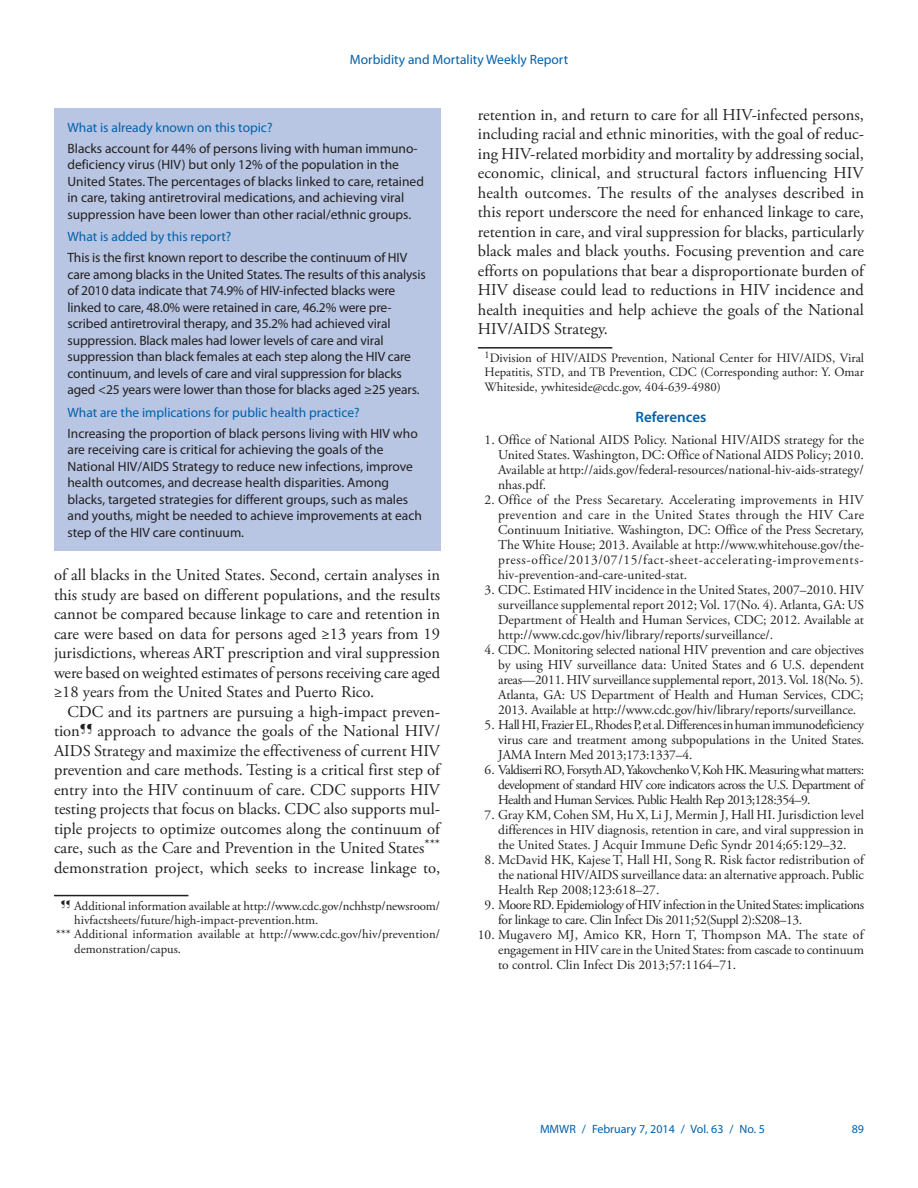
<style>
.page{position:relative;width:918px;height:1188px;background:#fff}
.page>*{position:absolute;margin:0;border:0;box-sizing:border-box;transform-origin:0 0}
.body_copy{font:16.5px/19.5px "Adobe Garamond Pro";color:#231f20;text-align:justify}
.headline3{font:600 15px "Myriad Pro";color:#0161ab}
.reference_text_1-99{font:13.5px/15px "Adobe Garamond Pro";letter-spacing:-.01em;color:#231f20;text-align:justify}
.fb_answer{font:13.5px/16.5px "Myriad Pro";letter-spacing:-.005em;color:#231f20}
.fb_question{font:13.5px "Myriad Pro";color:#0161ab}
.reference_text_1-99-2{font:13.5px/15px "Adobe Garamond Pro";letter-spacing:-.03em;color:#231f20}
.footnote_w_rule_text{font:12.75px/14.2px "Adobe Garamond Pro";color:#231f20;text-align:justify}
.footnote_no_rule_tex{font:12.75px/14.2px "Adobe Garamond Pro";letter-spacing:.005em;color:#231f20}
.t1{font:12px "Myriad Pro";color:#0161ab}
</style>
<div class="page">
<hr style="left:478px;top:347px;width:134px;height:2px;background:#231f20">
<div style="left:54px;top:108px;width:386px;height:442px;background:#b8c6e3"></div>
<hr style="left:54px;top:895px;width:134px;height:1px;background:#231f20">
<p class="fb_question" style="left:350px;top:51px;width:220px">Morbidity and Mortality Weekly Report</p>
<p class="fb_question" style="left:68px;top:119px;width:206px">What is already known on this topic?</p>
<p class="fb_answer" style="left:68px;top:140px;width:358px">Blacks account for 44% of persons living with human immuno&shy;deficiency virus (HIV) but only 12% of the population in the United States. The percentages of blacks linked to care, retained in care, taking antiretroviral medications, and achieving viral suppression have been lower than other racial/ethnic groups.</p>
<p class="fb_question" style="left:68px;top:228px;width:165px">What is added by this report?</p>
<p class="fb_answer" style="left:68px;top:249px;width:360px">This is the first known report to describe the continuum of HIV care among blacks in the United States. The results of this analysis of 2010 data indicate that 74.9% of HIV-infected blacks were linked to care, 48.0% were retained in care, 46.2% were pre&shy;scribed antiretroviral therapy, and 35.2% had achieved viral suppression. Black males had lower levels of care and viral suppression than black females at each step along the HIV care continuum, and levels of care and viral suppression for blacks aged &lt;25 years were lower than those for blacks aged ≥25 years.</p>
<p class="fb_question" style="left:68px;top:404px;width:294px">What are the implications for public health practice?</p>
<p class="fb_answer" style="left:68px;top:425px;width:356px">Increasing the proportion of black persons living with HIV who are receiving care is critical for achieving the goals of the National HIV/AIDS Strategy to reduce new infections, improve health outcomes, and decrease health disparities. Among blacks, targeted strategies for different groups, such as males and youths, might be needed to achieve improvements at each step of the HIV care continuum.</p>
<p class="body_copy" style="left:54px;top:566px;width:388px">of all blacks in the United States. Second, certain analyses in this study are based on different populations, and the results cannot be compared because linkage to care and retention in care were based on data for persons aged ≥13 years from 19 jurisdictions, whereas ART prescription and viral suppression were based on weighted estimates of persons receiving care aged ≥18 years from the United States and Puerto Rico.</p>
<p class="body_copy" style="left:54px;top:702px;width:388px;text-indent:13px">CDC and its partners are pursuing a high-impact preven&shy;tion<sup>¶¶</sup> approach to advance the goals of the National HIV/ AIDS Strategy and maximize the effectiveness of current HIV prevention and care methods. Testing is a critical first step of entry into the HIV continuum of care. CDC supports HIV testing projects that focus on blacks. CDC also supports mul&shy;tiple projects to optimize outcomes along the continuum of care, such as the Care and Prevention in the United States<sup>*** </sup>demonstration project, which seeks to increase linkage to,</p>
<p class="footnote_w_rule_text" style="left:74px;top:899px;width:367px;text-indent:-14px"><sup>¶¶</sup> Additional information available at http://www.cdc.gov/nchhstp/newsroom/ hivfactsheets/future/high-impact-prevention.htm.</p>
<p class="footnote_no_rule_tex" style="left:74px;top:928px;width:367px;text-indent:-19px">*** Additional information available at http://www.cdc.gov/hiv/prevention/ demonstration/capus.</p>
<p class="body_copy" style="left:478px;top:106px;width:388px">retention in, and return to care for all HIV-infected persons, including racial and ethnic minorities, with the goal of reduc&shy;ing HIV-related morbidity and mortality by addressing social, economic, clinical, and structural factors influencing HIV health outcomes. The results of the analyses described in this report underscore the need for enhanced linkage to care, retention in care, and viral suppression for blacks, particularly black males and black youths. Focusing prevention and care efforts on populations that bear a disproportionate burden of HIV disease could lead to reductions in HIV incidence and health inequities and help achieve the goals of the National HIV/AIDS Strategy.</p>
<p class="footnote_w_rule_text" style="left:485px;top:351px;width:381px"><sup>1</sup>Division of HIV/AIDS Prevention, National Center for HIV/AIDS, Viral Hepatitis, STD, and TB Prevention, CDC (Corresponding author: Y. Omar Whiteside, ywhiteside@cdc.gov, 404-639-4980)</p>
<p class="headline3" style="left:636px;top:408px;width:72px">References</p>
<p class="reference_text_1-99" style="left:498px;top:433px;width:367px;text-indent:-14px">1. Office of National AIDS Policy. National HIV/AIDS strategy for the United States. Washington, DC: Office of National AIDS Policy; 2010.<br>Available at http://aids.gov/federal-resources/national-hiv-aids-strategy/ nhas.pdf.</p>
<p class="reference_text_1-99" style="left:498px;top:493px;width:367px;text-indent:-14px">2. Office of the Press Secaretary. Accelerating improvements in HIV prevention and care in the United States through the HIV Care Continuum Initiative. Washington, DC: Office of the Press Secretary, The White House; 2013. Available at http://www.whitehouse.gov/the&shy;press-office/2013/07/15/fact-sheet-accelerating-improvements&shy;hiv-prevention-and-care-united-stat.</p>
<p class="reference_text_1-99" style="left:498px;top:583px;width:368px;text-indent:-14px">3. CDC. Estimated HIV incidence in the United States, 2007–2010. HIV surveillance supplemental report 2012; Vol. 17(No. 4). Atlanta, GA: US Department of Health and Human Services, CDC; 2012. Available at http://www.cdc.gov/hiv/library/reports/surveillance/.</p>
<p class="reference_text_1-99" style="left:498px;top:643px;width:368px;text-indent:-14px">4. CDC. Monitoring selected national HIV prevention and care objectives by using HIV surveillance data: United States and 6 U.S. dependent areas—2011. HIV surveillance supplemental report, 2013. Vol. 18(No. 5).<br>Atlanta, GA: US Department of Health and Human Services, CDC; 2013. Available at http://www.cdc.gov/hiv/library/reports/surveillance.</p>
<p class="reference_text_1-99" style="left:498px;top:718px;width:368px;text-indent:-14px">5. Hall HI, Frazier EL, Rhodes P, et al. Differences in human immunodeficiency virus care and treatment among subpopulations in the United States.<br>JAMA Intern Med 2013;173:1337–4.</p>
<p class="reference_text_1-99" style="left:498px;top:763px;width:367px;text-indent:-14px">6. Valdiserri RO, Forsyth AD, Yakovchenko V, Koh HK. Measuring what matters: development of standard HIV core indicators across the U.S. Department of Health and Human Services. Public Health Rep 2013;128:354–9.</p>
<p class="reference_text_1-99" style="left:498px;top:808px;width:367px;text-indent:-14px">7. Gray KM, Cohen SM, Hu X, Li J, Mermin J, Hall HI. Jurisdiction level differences in HIV diagnosis, retention in care, and viral suppression in the United States. J Acquir Immune Defic Syndr 2014;65:129–32.</p>
<p class="reference_text_1-99" style="left:498px;top:853px;width:367px;text-indent:-14px">8. McDavid HK, Kajese T, Hall HI, Song R. Risk factor redistribution of the national HIV/AIDS surveillance data: an alternative approach. Public Health Rep 2008;123:618–27.</p>
<p class="reference_text_1-99-2" style="left:498px;top:898px;width:368px;text-indent:-14px">9. Moore RD. Epidemiology of HIV infection in the United States: implications for linkage to care. Clin Infect Dis 2011;52(Suppl 2):S208–13.</p>
<p class="reference_text_1-99" style="left:498px;top:928px;width:367px;text-indent:-20px">10. Mugavero MJ, Amico KR, Horn T, Thompson MA. The state of engagement in HIV care in the United States: from cascade to continuum to control. Clin Infect Dis 2013;57:1164–71.</p>
<p class="t1" style="left:540px;top:1121px;width:226px">MMWR / February 7, 2014 / Vol. 63 / No. 5</p>
<p class="t1" style="left:852px;top:1121px;width:14px">89</p>
</div>
